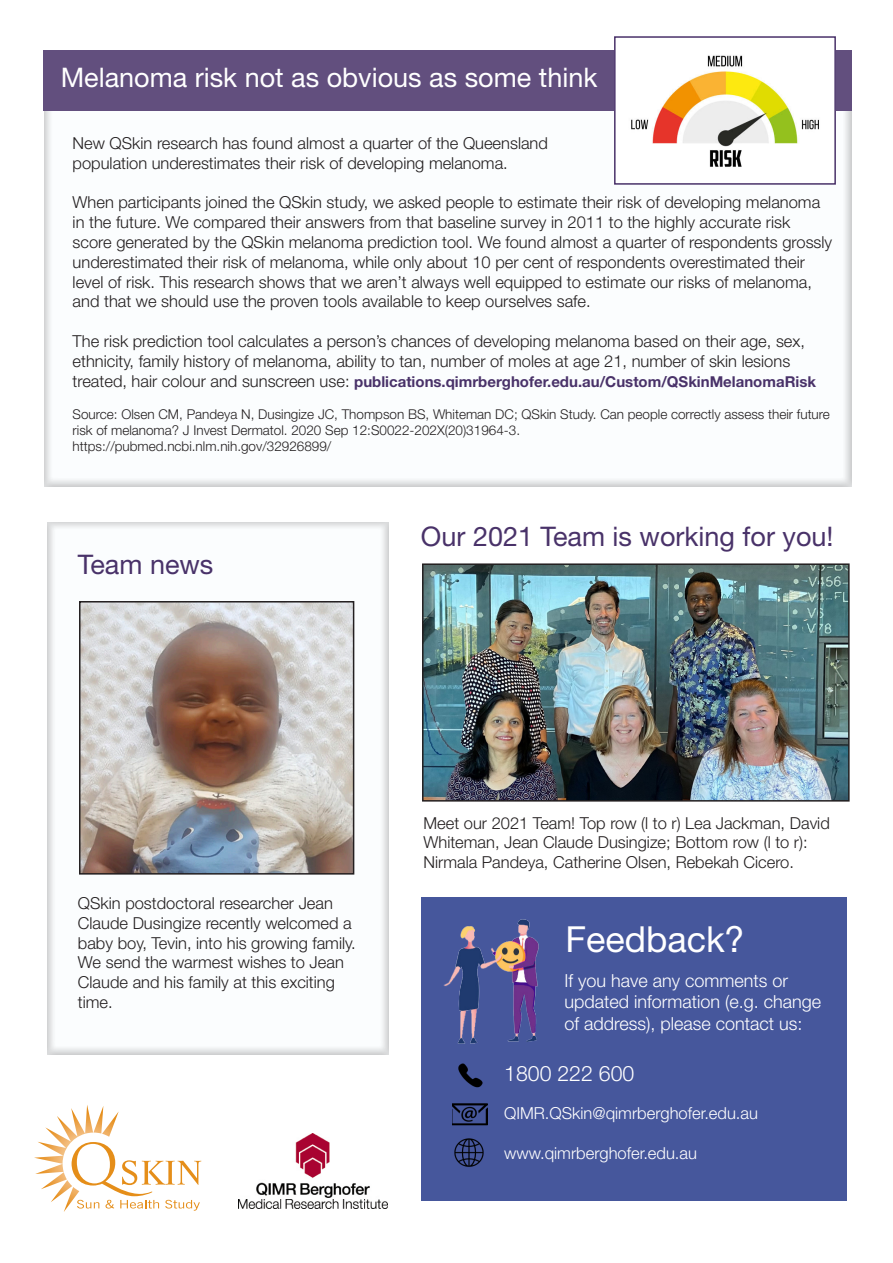
<style>
.page{position:relative;width:893px;height:1263px;background:#fff}
.page>*{position:absolute;margin:0;border:0;box-sizing:border-box;transform-origin:0 0}
.t1{font:36px "Helvetica Neue LT Std";color:#fff}
.t2{font:27px "Helvetica Neue LT Std";color:#fff}
.t3{font:27px "Helvetica Neue LT Std";color:#493269}
.subheadings{font:300 21.3px "Helvetica Neue LT Std";color:#fff}
.subheadings-2{font:300 18px/21.6px "Helvetica Neue LT Std";color:#fff}
.subheadings-3{font:300 16.5px/19.8px "Helvetica Neue LT Std";color:#231f20}
.subheadings-4{font:300 16.5px "Helvetica Neue LT Std";color:#fff}
.t4{font:700 15px "Helvetica Neue LT Std";color:#493269}
.t5{font:300 13.5px/16.2px "Helvetica Neue LT Std";color:#231f20}
.s1{font-weight:300;font-size:16.5px;color:#231f20}
</style>
<div class="page">
<div style="left:43px;top:92px;width:810px;height:396px;background:#fbfdfe"></div>
<div style="left:43px;top:50px;width:808px;height:60px;background:#624f7e"></div>
<div style="left:47px;top:519px;width:343px;height:537px;background:#231f20;opacity:.75"></div>
<div style="left:421px;top:898px;width:425px;height:303px;background:#46579c"></div>
<img style="left:452px;top:1103px;width:36px;height:23px">
<img style="left:458px;top:1063px;width:25px;height:25px">
<img style="left:454px;top:1138px;width:30px;height:29px">
<svg style="left:34px;top:1105px;width:167px;height:107px"></svg>
<img style="left:238px;top:1134px;width:149px;height:75px">
<img style="left:82px;top:604px;width:269px;height:267px">
<div style="left:79px;top:601px;width:275px;height:273px;border:2px solid #231f20"></div>
<img style="left:617px;top:50px;width:216px;height:117px">
<div style="left:614px;top:36px;width:222px;height:149px;border:2px solid #493269"></div>
<img style="left:425px;top:566px;width:422px;height:232px">
<div style="left:422px;top:563px;width:428px;height:238px;border:2px solid #231f20"></div>
<img style="left:443px;top:919px;width:96px;height:125px">
<p class="t2" style="left:61px;top:62px;width:538px">Melanoma risk not as obvious as some think</p>
<p class="subheadings-3" style="left:73px;top:133px;width:477px">New QSkin research has found almost a quarter of the Queensland population underestimates their risk of developing melanoma.</p>
<p class="subheadings-3" style="left:73px;top:192px;width:761px">When participants joined the QSkin study, we asked people to estimate their risk of developing melanoma in the future. We compared their answers from that baseline survey in 2011 to the highly accurate risk score generated by the QSkin melanoma prediction tool. We found almost a quarter of respondents grossly underestimated their risk of melanoma, while only about 10 per cent of respondents overestimated their level of risk. This research shows that we aren’t always well equipped to estimate our risks of melanoma, and that we should use the proven tools available to keep ourselves safe.</p>
<p class="subheadings-3" style="left:73px;top:331px;width:734px">The risk prediction tool calculates a person’s chances of developing melanoma based on their age, sex, ethnicity, family history of melanoma, ability to tan, number of moles at age 21, number of skin lesions</p>
<p class="t4" style="left:73px;top:372px;width:745px"><span class="s1">treated, hair colour and sunscreen use:</span> publications.qimrberghofer.edu.au/Custom/QSkinMelanomaRisk</p>
<p class="t5" style="left:73px;top:406px;width:759px">Source: Olsen CM, Pandeya N, Dusingize JC, Thompson BS, Whiteman DC; QSkin Study. Can people correctly assess their future risk of melanoma? J Invest Dermatol. 2020 Sep 12:S0022-202X(20)31964-3.</p>
<p class="t5" style="left:73px;top:438px;width:260px">https://pubmed.ncbi.nlm.nih.gov/32926899/</p>
<p class="t3" style="left:78px;top:548px;width:137px">Team news</p>
<p class="t3" style="left:421px;top:520px;width:414px">Our 2021 Team is working for you!</p>
<p class="subheadings-3" style="left:78px;top:893px;width:279px">QSkin postdoctoral researcher Jean<br>Claude Dusingize recently welcomed a baby boy, Tevin, into his growing family.<br>We send the warmest wishes to Jean<br>Claude and his family at this exciting time.</p>
<p class="subheadings-3" style="left:423px;top:812px;width:408px">Meet our 2021 Team! Top row (l to r) Lea Jackman, David<br>Whiteman, Jean Claude Dusingize; Bottom row (l to r):<br>Nirmala Pandeya, Catherine Olsen, Rebekah Cicero.</p>
<p class="t1" style="left:566px;top:917px;width:181px">Feedback?</p>
<p class="subheadings-2" style="left:564px;top:969px;width:258px">If you have any comments or updated information (e.g. change of address), please contact us:</p>
<p class="subheadings" style="left:504px;top:1060px;width:132px">1800 222 600</p>
<p class="subheadings-4" style="left:504px;top:1103px;width:255px">QIMR.QSkin@qimrberghofer.edu.au</p>
<p class="subheadings-4" style="left:504px;top:1143px;width:194px">www.qimrberghofer.edu.au</p>
</div>
